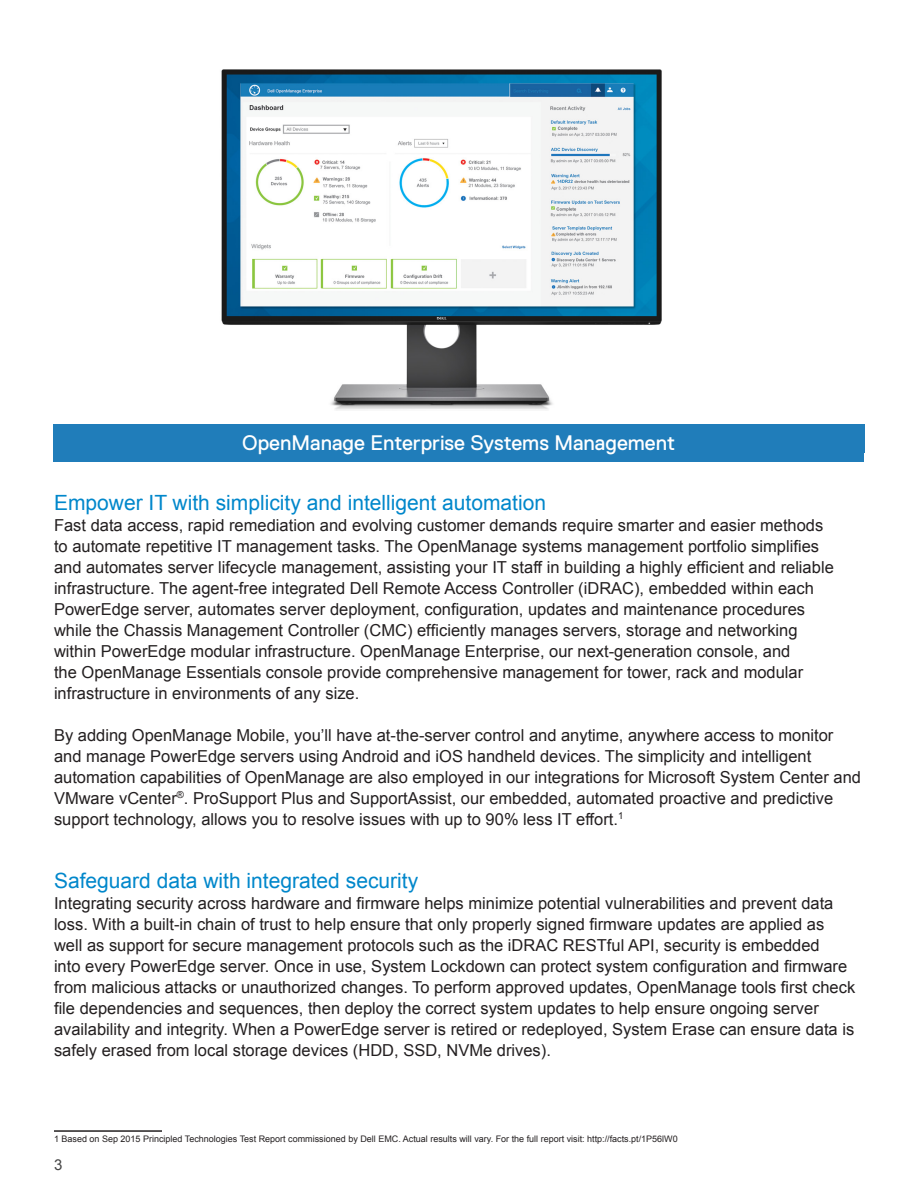
<style>
.page{position:relative;width:918px;height:1188px;background:#fff}
.page>*{position:absolute;margin:0;border:0;box-sizing:border-box;transform-origin:0 0}
.MAIN_-_Body_Copy{font:21px "Arial";color:#0087cb}
.MAIN_-_Subhead_1{font:21px "Dell Replica";color:#fff}
.MAIN_-_Body_Copy-2{font:16.5px/21px "Arial";color:#231f20}
.BASIC-_CTA{font:15px "Arial";color:#444}
.t1{font:9px "Arial";color:#231f20}
</style>
<div class="page">
<div style="left:53px;top:425px;width:811px;height:28px;background:#207dba"></div>
<img style="left:221px;top:69px;width:441px;height:341px">
<hr style="left:54px;top:1130px;width:108px;height:2px;background:#231f20">
<div style="left:53px;top:433px;width:811px;height:28px;background:#207dba"></div>
<p class="MAIN_-_Subhead_1" style="left:242px;top:431px;width:434px">OpenManage Enterprise Systems Management</p>
<p class="MAIN_-_Body_Copy" style="left:54px;top:488px;width:494px">Empower IT with simplicity and intelligent automation</p>
<p class="MAIN_-_Body_Copy-2" style="left:54px;top:514px;width:781px">Fast data access, rapid remediation and evolving customer demands require smarter and easier methods to automate repetitive IT management tasks. The OpenManage systems management portfolio simplifies and automates server lifecycle management, assisting your IT staff in building a highly efficient and reliable infrastructure. The agent-free integrated Dell Remote Access Controller (iDRAC), embedded within each PowerEdge server, automates server deployment, configuration, updates and maintenance procedures while the Chassis Management Controller (CMC) efficiently manages servers, storage and networking within PowerEdge modular infrastructure. OpenManage Enterprise, our next-generation console, and<br>the OpenManage Essentials console provide comprehensive management for tower, rack and modular infrastructure in environments of any size.</p>
<p class="MAIN_-_Body_Copy-2" style="left:54px;top:724px;width:809px">By adding OpenManage Mobile, you’ll have at-the-server control and anytime, anywhere access to monitor and manage PowerEdge servers using Android and iOS handheld devices. The simplicity and intelligent automation capabilities of OpenManage are also employed in our integrations for Microsoft System Center and VMware vCenter<sup>®</sup>. ProSupport Plus and SupportAssist, our embedded, automated proactive and predictive support technology, allows you to resolve issues with up to 90% less IT effort.<sup>1</sup></p>
<p class="MAIN_-_Body_Copy" style="left:54px;top:866px;width:366px">Safeguard data with integrated security</p>
<p class="MAIN_-_Body_Copy-2" style="left:54px;top:892px;width:803px">Integrating security across hardware and firmware helps minimize potential vulnerabilities and prevent data loss. With a built-in chain of trust to help ensure that only properly signed firmware updates are applied as well as support for secure management protocols such as the iDRAC RESTful API, security is embedded<br>into every PowerEdge server. Once in use, System Lockdown can protect system configuration and firmware from malicious attacks or unauthorized changes. To perform approved updates, OpenManage tools first check file dependencies and sequences, then deploy the correct system updates to help ensure ongoing server availability and integrity. When a PowerEdge server is retired or redeployed, System Erase can ensure data is safely erased from local storage devices (HDD, SSD, NVMe drives).</p>
<p class="t1" style="left:54px;top:1132px;width:625px">1 Based on Sep 2015 Principled Technologies Test Report commissioned by Dell EMC. Actual results will vary. For the full report visit: http://facts.pt/1P56lW0</p>
<p class="BASIC-_CTA" style="left:54px;top:1154px;width:10px">3</p>
</div>
